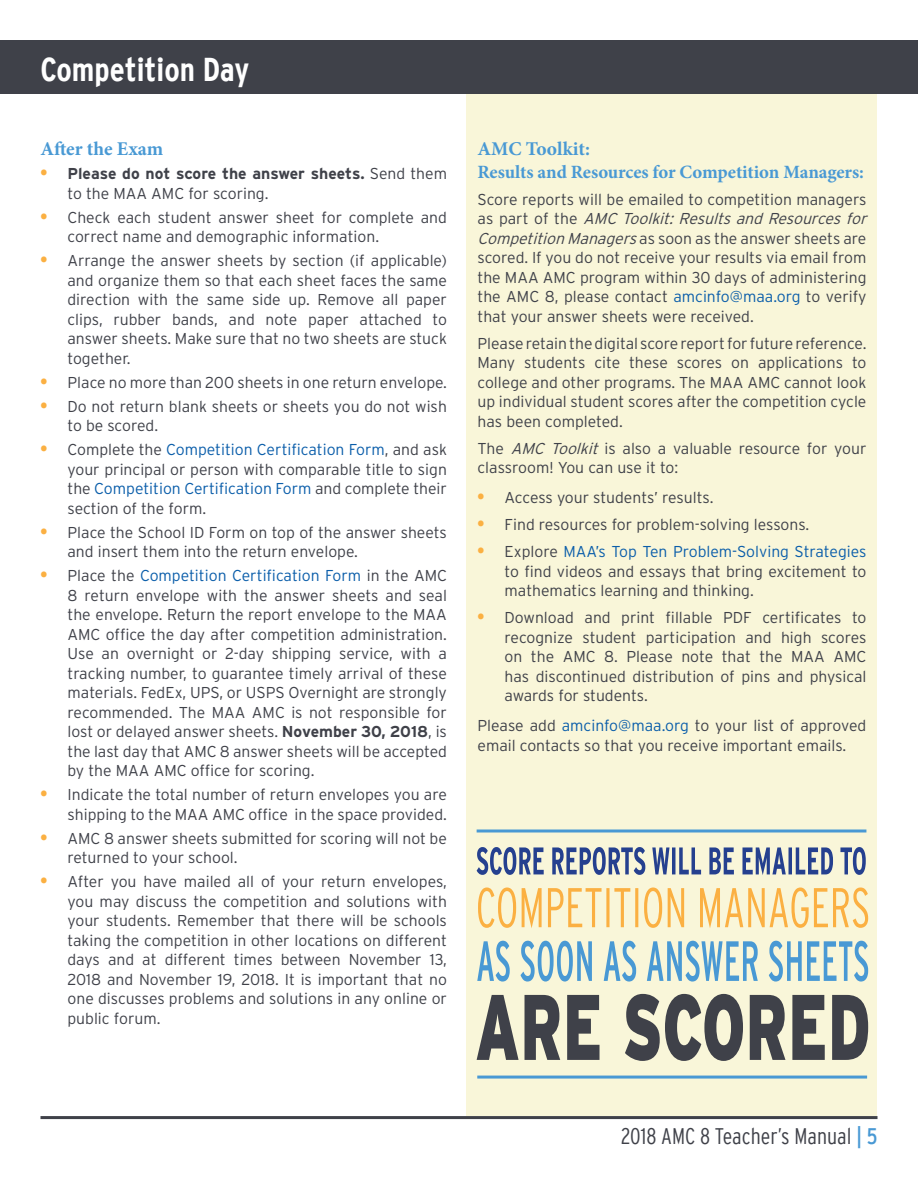
<style>
.page{position:relative;width:918px;height:1188px;background:#fff}
.page>*{position:absolute;margin:0;border:0;box-sizing:border-box;transform-origin:0 0}
.t1{font:700 condensed 33px "Interstate";color:#fff}
.t2{font:300 condensed 22.5px "Interstate";color:#3f4149}
.t3{font:700 19.5px "Minion Pro";color:#4999d4}
.t4{font:700 18.75px "Minion Pro";letter-spacing:-.01em;color:#4999d4}
.t5{font:300 15.75px/19.5px "Interstate";color:#3f4149}
.t6{font:700 15.75px/19.5px "Interstate";color:#3f4149}
.s1{font-stretch:condensed;font-size:18px;color:#fbb042}
.s2{font-weight:300}
.s3{font-weight:700;font-stretch:condensed;font-size:18px;color:#fbb042}
.s4{color:#0b5eaa}
.s5{font-weight:700}
.s6{font-style:italic}
.s7{font-weight:400;color:#4999d4}
</style>
<div class="page">
<div style="left:466px;top:94px;width:412px;height:1022px;background:#f9f6d9"></div>
<div style="left:0;top:40px;width:918px;height:54px;background:#3f4149"></div>
<hr style="left:40px;top:1116px;width:838px;height:3px;background:#3f4149">
<hr style="left:477px;top:1076px;width:390px;height:3px;background:#4999d4">
<hr style="left:477px;top:830px;width:389px;height:2px;background:#4999d4">
<svg style="left:477px;top:994px;width:391px;height:67px"></svg>
<svg style="left:477px;top:847px;width:389px;height:28px"></svg>
<svg style="left:478px;top:888px;width:390px;height:40px"></svg>
<svg style="left:477px;top:941px;width:391px;height:41px"></svg>
<h1 class="t1" style="left:40px;top:51px;width:210px">Competition Day</h1>
<p class="t3" style="left:40px;top:136px;width:124px">After the Exam</p>
<p class="t6" style="left:68px;top:164px;width:381px;text-indent:-27px"><span class="s1">•</span> Please do not score the answer sheets. <span class="s2">Send them to the MAA AMC for scoring.</span></p>
<p class="t5" style="left:68px;top:208px;width:381px;text-indent:-27px"><span class="s3">•</span> Check each student answer sheet for complete and correct name and demographic information.</p>
<p class="t5" style="left:68px;top:251px;width:381px;text-align:justify;text-indent:-27px"><span class="s3">•</span> Arrange the answer sheets by section (if applicable) and organize them so that each sheet faces the same direction with the same side up. Remove all paper clips, rubber bands, and note paper attached to answer sheets. Make sure that no two sheets are stuck together.</p>
<p class="t5" style="left:40px;top:373px;width:408px"><span class="s3">•</span> Place no more than 200 sheets in one return envelope.</p>
<p class="t5" style="left:68px;top:397px;width:381px;text-indent:-27px"><span class="s3">•</span> Do not return blank sheets or sheets you do not wish to be scored.</p>
<p class="t5" style="left:68px;top:440px;width:381px;text-align:justify;text-indent:-27px"><span class="s3">•</span> Complete the <span class="s4">Competition Certification Form</span>, and ask your principal or person with comparable title to sign the <span class="s4">Competition Certification Form</span> and complete their section of the form.</p>
<p class="t5" style="left:68px;top:523px;width:381px;text-indent:-27px"><span class="s3">•</span> Place the School ID Form on top of the answer sheets and insert them into the return envelope.</p>
<p class="t5" style="left:68px;top:566px;width:381px;text-align:justify;text-indent:-27px"><span class="s3">•</span> Place the <span class="s4">Competition Certification Form</span> in the AMC 8 return envelope with the answer sheets and seal the envelope. Return the report envelope to the MAA AMC office the day after competition administration.<br>Use an overnight or 2-day shipping service, with a tracking number, to guarantee timely arrival of these materials. FedEx, UPS, or USPS Overnight are strongly recommended. The MAA AMC is not responsible for lost or delayed answer sheets. <span class="s5">November 30, 2018</span>, is the last day that AMC 8 answer sheets will be accepted by the MAA AMC office for scoring.</p>
<p class="t5" style="left:40px;top:785px;width:408px;text-align:right"><span class="s3">•</span> Indicate the total number of return envelopes you are shipping to the MAA AMC office in the space provided.</p>
<p class="t5" style="left:68px;top:829px;width:381px;text-indent:-27px"><span class="s3">•</span> AMC 8 answer sheets submitted for scoring will not be returned to your school.</p>
<p class="t5" style="left:68px;top:872px;width:381px;text-align:justify;text-indent:-27px"><span class="s3">•</span> After you have mailed all of your return envelopes, you may discuss the competition and solutions with your students. Remember that there will be schools taking the competition in other locations on different days and at different times between November 13, 2018 and November 19, 2018. It is important that no one discusses problems and solutions in any online or public forum.</p>
<p class="t3" style="left:478px;top:136px;width:114px">AMC Toolkit:</p>
<p class="t4" style="left:478px;top:159px;width:388px">Results and Resources for Competition Managers:</p>
<p class="t5" style="left:478px;top:190px;width:396px">Score reports will be emailed to competition managers a s p a r t o f t h e <span class="s6">AMC Toolkit:ResultsandResourcesfor CompetitionManagers</span>as soon as the answer sheets are scored. If you do not receive your results via email from the MAA AMC program within 30 days of administering the AMC 8, please contact <span class="s4">amcinfo@maa.org</span> to verify that your answer sheets were received.</p>
<p class="t5" style="left:478px;top:334px;width:391px;text-align:justify">Please retain the digital score report for future reference.<br>Many students cite these scores on applications to college and other programs. The MAA AMC cannot look up individual student scores after the competition cycle has been completed.</p>
<p class="t5" style="left:478px;top:439px;width:391px">The <span class="s6">AMC Toolkit</span> is also a valuable resource for your classroom! You can use it to:</p>
<p class="t5" style="left:478px;top:488px;width:237px"><span class="s3">•</span> Access your students’ results.</p>
<p class="t5" style="left:478px;top:515px;width:333px"><span class="s3">•</span> Find resources for problem-solving lessons.</p>
<p class="t5" style="left:505px;top:542px;width:363px;text-align:justify;text-indent:-27px"><span class="s3">•</span> Explore <span class="s4">MAA’s Top Ten Problem-Solving Strategies </span>to find videos and essays that bring excitement to mathematics learning and thinking.</p>
<p class="t5" style="left:505px;top:608px;width:364px;text-align:justify;text-indent:-27px"><span class="s3">•</span> Download and print fillable PDF certificates to recognize student participation and high scores on the AMC 8. Please note that the MAA AMC has discontinued distribution of pins and physical awards for students.</p>
<p class="t5" style="left:478px;top:716px;width:390px">Please add <span class="s4">amcinfo@maa.org</span> to your list of approved email contacts so that you receive important emails.</p>
<h2 class="t2" style="left:621px;top:1124px;width:258px">2018 AMC 8 Teacher’s Manual <span class="s7">| 5</span></h2>
</div>
